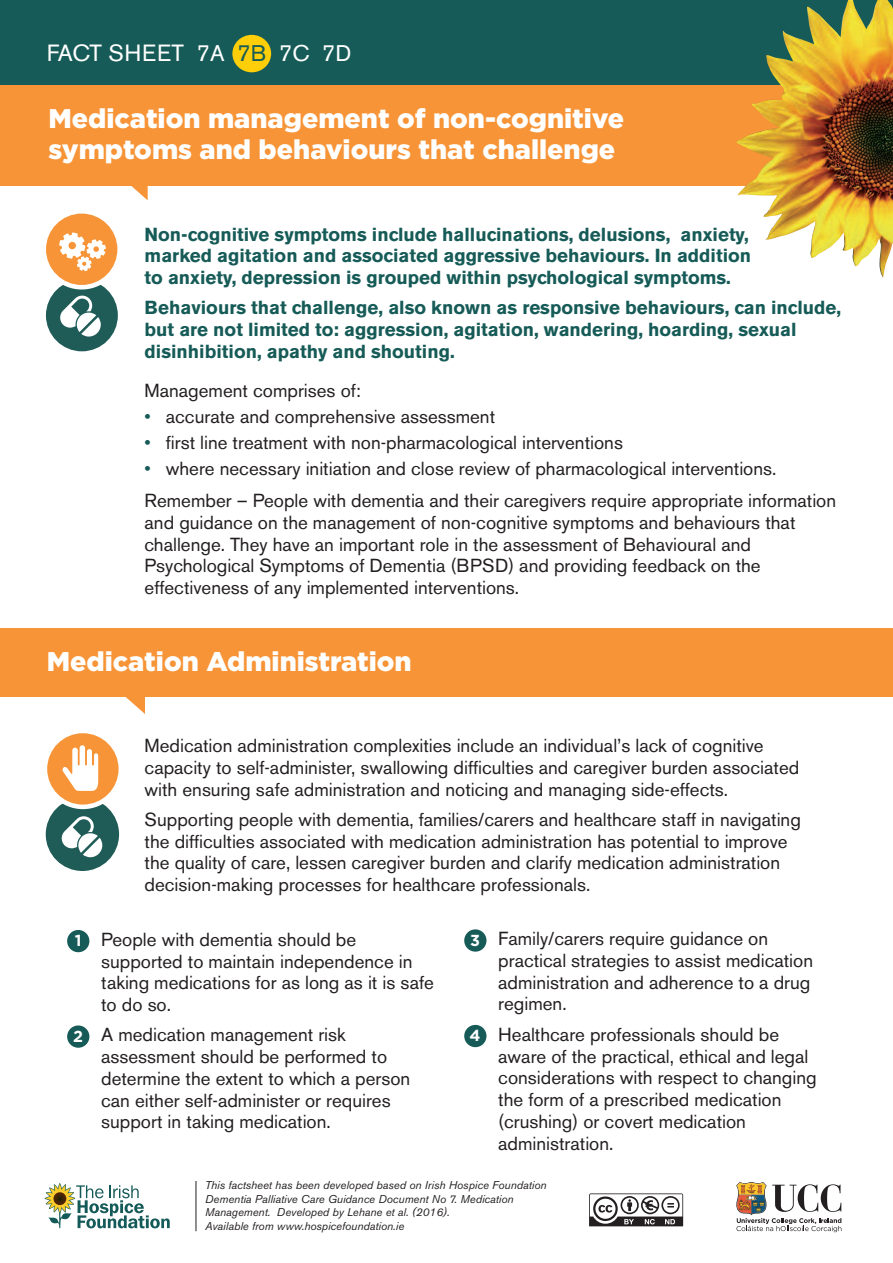
<style>
.page{position:relative;width:893px;height:1263px;background:#fff}
.page>*{position:absolute;margin:0;border:0;box-sizing:border-box;transform-origin:0 0}
.t1{font:900 27px/31.5px "Gotham";color:#fff}
.t2{font:23.25px "Akzidenz Grotesk BE";color:#fff}
.t3{font:18.75px/21.8px "Akzidenz Grotesk BE";color:#231f20}
.t4{font:700 18.75px/21.8px "Akzidenz Grotesk BE";color:#165b57}
.t5{font:700 15.9px "Gotham";color:#fff}
.t6{font:italic 11.25px/13.5px "Akzidenz Grotesk BE";color:#231f20}
.s1{font-size:22.5px}
.s2{color:#165b57}
.s3{font-size:22.5px;color:#165b57}
</style>
<div class="page">
<div style="left:0;top:629px;width:893px;height:68px;background:#f79437"></div>
<svg style="left:126px;top:697px;width:19px;height:17px"></svg>
<div style="left:0;top:85px;width:893px;height:101px;background:#f79437"></div>
<div style="left:0;top:0;width:893px;height:85px;background:#165b57"></div>
<img style="left:736px;top:0;width:157px;height:278px">
<svg style="left:131px;top:186px;width:17px;height:14px"></svg>
<div style="left:46px;top:279px;width:72px;height:72px;background:#1f5b57;border-radius:50%"></div>
<div style="left:41px;top:209px;width:81px;height:80px;background:#fff;border-radius:50%"></div>
<div style="left:46px;top:214px;width:71px;height:71px;background:#f79437;border-radius:50%"></div>
<svg style="left:59px;top:232px;width:47px;height:39px"></svg>
<svg style="left:60px;top:296px;width:41px;height:41px"></svg>
<div style="left:67px;top:930px;width:22px;height:22px;background:#165b57;border-radius:50%"></div>
<div style="left:67px;top:1025px;width:22px;height:23px;background:#165b57;border-radius:50%"></div>
<div style="left:464px;top:929px;width:22px;height:23px;background:#165b57;border-radius:50%"></div>
<div style="left:464px;top:1025px;width:22px;height:22px;background:#165b57;border-radius:50%"></div>
<div style="left:46px;top:798px;width:73px;height:73px;background:#1f5b57;border-radius:50%"></div>
<div style="left:43px;top:729px;width:80px;height:80px;background:#fff;border-radius:50%"></div>
<div style="left:47px;top:733px;width:72px;height:71px;background:#f79437;border-radius:50%"></div>
<svg style="left:62px;top:816px;width:40px;height:41px"></svg>
<svg style="left:62px;top:745px;width:36px;height:46px"></svg>
<svg style="left:45px;top:1183px;width:125px;height:45px"></svg>
<svg style="left:736px;top:1182px;width:105px;height:50px"></svg>
<hr style="left:196px;top:1181px;width:1px;height:50px;background:#231f20">
<svg style="left:589px;top:1194px;width:95px;height:33px"></svg>
<svg style="left:589px;top:1193px;width:94px;height:33px"></svg>
<div style="left:232px;top:35px;width:39px;height:37px;background:#fece08;border-radius:50%"></div>
<p class="t2" style="left:47px;top:45px;width:306px">FACT SHEET 7<span class="s1">A</span> <span class="s2">7</span><span class="s3">B</span> 7<span class="s1">C</span> 7<span class="s1">D</span></p>
<h1 class="t1" style="left:48px;top:103px;width:577px">Medication management of non-cognitive symptoms and behaviours that challenge</h1>
<p class="t4" style="left:145px;top:224px;width:608px">Non-cognitive symptoms include hallucinations, delusions, anxiety, marked agitation and associated aggressive behaviours. In addition to anxiety, depression is grouped within psychological symptoms.</p>
<p class="t4" style="left:145px;top:298px;width:698px">Behaviours that challenge, also known as responsive behaviours, can include, but are not limited to: aggression, agitation, wandering, hoarding, sexual disinhibition, apathy and shouting.</p>
<p class="t3" style="left:145px;top:381px;width:218px">Management comprises of:</p>
<p class="t3" style="left:145px;top:407px;width:352px"><span class="s2">•</span> accurate and comprehensive assessment</p>
<p class="t3" style="left:145px;top:433px;width:480px"><span class="s2">•</span> first line treatment with non-pharmacological interventions</p>
<p class="t3" style="left:145px;top:454px;width:693px;line-height:32.4px"><span class="s2">•</span> where necessary initiation and close review of pharmacological interventions.<br>Remember – People with dementia and their caregivers require appropriate information</p>
<p class="t3" style="left:145px;top:513px;width:652px">and guidance on the management of non-cognitive symptoms and behaviours that challenge. They have an important role in the assessment of Behavioural and Psychological Symptoms of Dementia (BPSD) and providing feedback on the effectiveness of any implemented interventions.</p>
<h1 class="t1" style="left:47px;top:646px;width:366px">Medication Administration</h1>
<p class="t5" style="left:75px;top:931px;width:8px">1</p>
<p class="t5" style="left:73px;top:1027px;width:11px">2</p>
<p class="t3" style="left:145px;top:737px;width:656px">Medication administration complexities include an individual’s lack of cognitive capacity to self-administer, swallowing difficulties and caregiver burden associated with ensuring safe administration and noticing and managing side-effects.</p>
<p class="t3" style="left:145px;top:810px;width:658px">Supporting people with dementia, families/carers and healthcare staff in navigating the difficulties associated with medication administration has potential to improve the quality of care, lessen caregiver burden and clarify medication administration decision-making processes for healthcare professionals.</p>
<p class="t3" style="left:101px;top:930px;width:334px">People with dementia should be supported to maintain independence in taking medications for as long as it is safe to do so.</p>
<p class="t3" style="left:101px;top:1026px;width:311px">A medication management risk assessment should be performed to determine the extent to which a person can either self-administer or requires support in taking medication.</p>
<p class="t5" style="left:470px;top:931px;width:11px">3</p>
<p class="t5" style="left:470px;top:1026px;width:12px">4</p>
<p class="t3" style="left:498px;top:930px;width:316px">Family/carers require guidance on practical strategies to assist medication administration and adherence to a drug regimen.</p>
<p class="t3" style="left:498px;top:1025px;width:320px">Healthcare professionals should be aware of the practical, ethical and legal considerations with respect to changing the form of a prescribed medication (crushing) or covert medication administration.</p>
<p class="t6" style="left:205px;top:1180px;width:343px">This factsheet has been developed based on Irish Hospice Foundation Dementia Palliative Care Guidance Document No 7. Medication Management. Developed by Lehane et al. (2016).<br>Available from www.hospicefoundation.ie</p>
</div>
